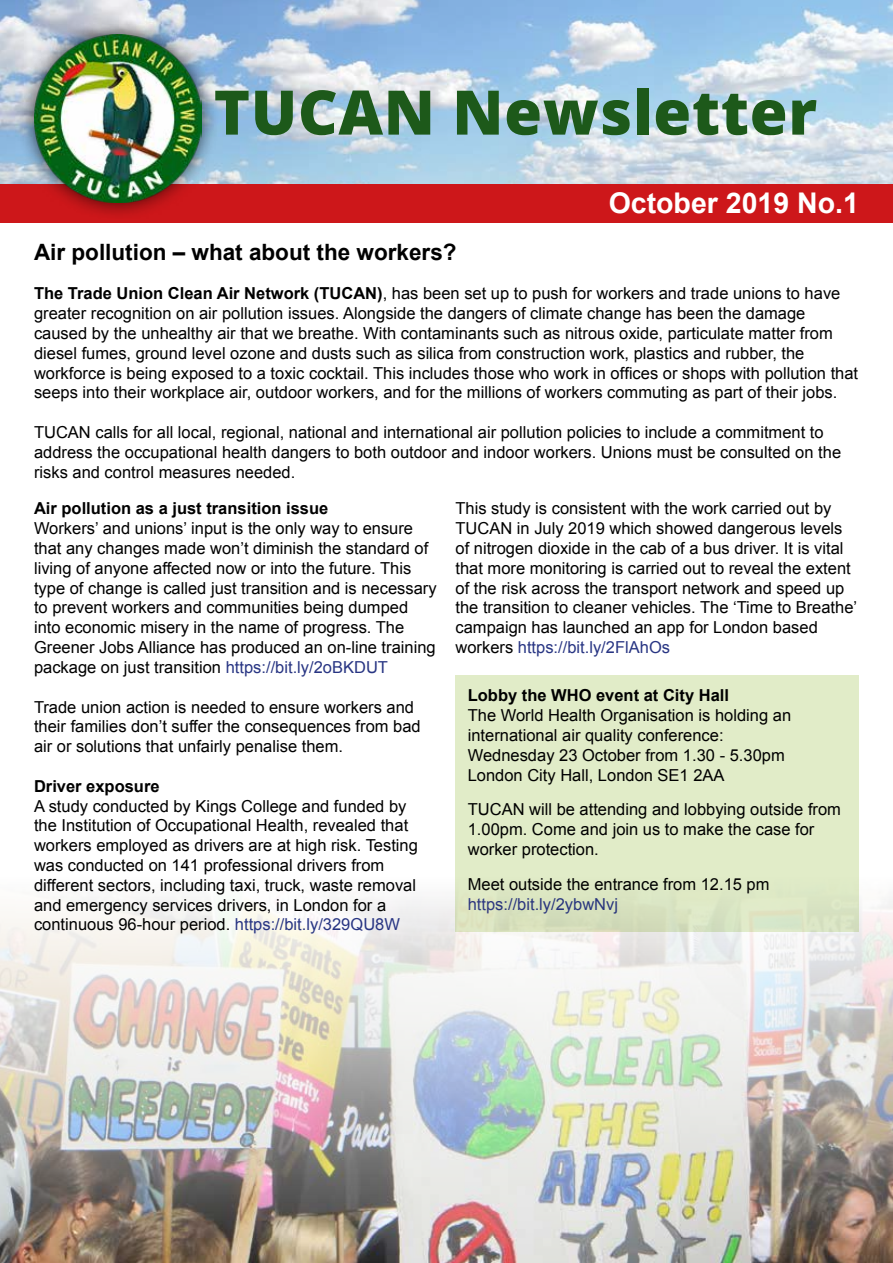
<style>
.page{position:relative;width:893px;height:1263px;background:#fff}
.page>*{position:absolute;margin:0;border:0;box-sizing:border-box;transform-origin:0 0}
.t1{font:800 61.5px "Open Sans";letter-spacing:.01em;color:#1d591a}
.t2{font:700 28.5px "Arial";color:#fff}
.t3{font:700 22.5px "Arial";color:#000}
.t4{font:16.5px/19.8px "Arial";color:#000}
.t5{font:700 16.5px "Arial";color:#000}
.t6{font:16.5px "Arial";color:#283583}
.s1{font-weight:700}
.s2{color:#283583}
</style>
<div class="page">
<div style="left:455px;top:675px;width:404px;height:257px;background:#e1ecc8"></div>
<img style="left:0;top:899px;width:893px;height:364px">
<img style="left:0;top:1px;width:893px;height:183px">
<div style="left:0;top:184px;width:893px;height:38px;background:#cd171a"></div>
<div style="left:15px;top:16px;width:205px;height:205px;background:#000;opacity:.75"></div>
<img style="left:34px;top:35px;width:168px;height:167px">
<h1 class="t1" style="left:214px;top:65px;width:605px">TUCAN Newsletter</h1>
<h2 class="t2" style="left:609px;top:184px;width:252px">October 2019 No.1</h2>
<h3 class="t3" style="left:34px;top:237px;width:424px">Air pollution – what about the workers?</h3>
<p class="t4" style="left:34px;top:284px;width:826px"><span class="s1">The Trade Union Clean Air Network (TUCAN)</span>, has been set up to push for workers and trade unions to have greater recognition on air pollution issues. Alongside the dangers of climate change has been the damage caused by the unhealthy air that we breathe. With contaminants such as nitrous oxide, particulate matter from diesel fumes, ground level ozone and dusts such as silica from construction work, plastics and rubber, the workforce is being exposed to a toxic cocktail. This includes those who work in offices or shops with pollution that seeps into their workplace air, outdoor workers, and for the millions of workers commuting as part of their jobs.</p>
<p class="t4" style="left:34px;top:422px;width:809px">TUCAN calls for all local, regional, national and international air pollution policies to include a commitment to address the occupational health dangers to both outdoor and indoor workers. Unions must be consulted on the risks and control measures needed.</p>
<p class="t5" style="left:34px;top:498px;width:296px">Air pollution as a just transition issue</p>
<p class="t4" style="left:34px;top:519px;width:404px">Workers’ and unions’ input is the only way to ensure that any changes made won’t diminish the standard of living of anyone affected now or into the future. This type of change is called just transition and is necessary to prevent workers and communities being dumped into economic misery in the name of progress. The Greener Jobs Alliance has produced an on-line training package on just transition <span class="s2">https://bit.ly/2oBKDUT</span></p>
<p class="t4" style="left:34px;top:697px;width:388px">Trade union action is needed to ensure workers and their families don’t suffer the consequences from bad air or solutions that unfairly penalise them.</p>
<p class="t5" style="left:34px;top:775px;width:127px">Driver exposure</p>
<p class="t4" style="left:34px;top:796px;width:385px">A study conducted by Kings College and funded by the Institution of Occupational Health, revealed that workers employed as drivers are at high risk. Testing was conducted on 141 professional drivers from different sectors, including taxi, truck, waste removal and emergency services drivers, in London for a continuous 96-hour period. <span class="s2">https://bit.ly/329QU8W</span></p>
<p class="t4" style="left:455px;top:499px;width:403px">This study is consistent with the work carried out by TUCAN in July 2019 which showed dangerous levels of nitrogen dioxide in the cab of a bus driver. It is vital that more monitoring is carried out to reveal the extent of the risk across the transport network and speed up the transition to cleaner vehicles. The ‘Time to Breathe’ campaign has launched an app for London based workers <span class="s2">https://bit.ly/2FlAhOs</span></p>
<p class="t5" style="left:468px;top:684px;width:263px">Lobby the WHO event at City Hall</p>
<p class="t4" style="left:468px;top:706px;width:325px">The World Health Organisation is holding an international air quality conference:<br>Wednesday 23 October from 1.30 - 5.30pm London City Hall, London SE1 2AA</p>
<p class="t4" style="left:468px;top:800px;width:375px">TUCAN will be attending and lobbying outside from<br>1.00pm. Come and join us to make the case for worker protection.</p>
<p class="t4" style="left:468px;top:874px;width:303px">Meet outside the entrance from 12.15 pm</p>
<p class="t6" style="left:468px;top:893px;width:152px">https://bit.ly/2ybwNvj</p>
</div>
